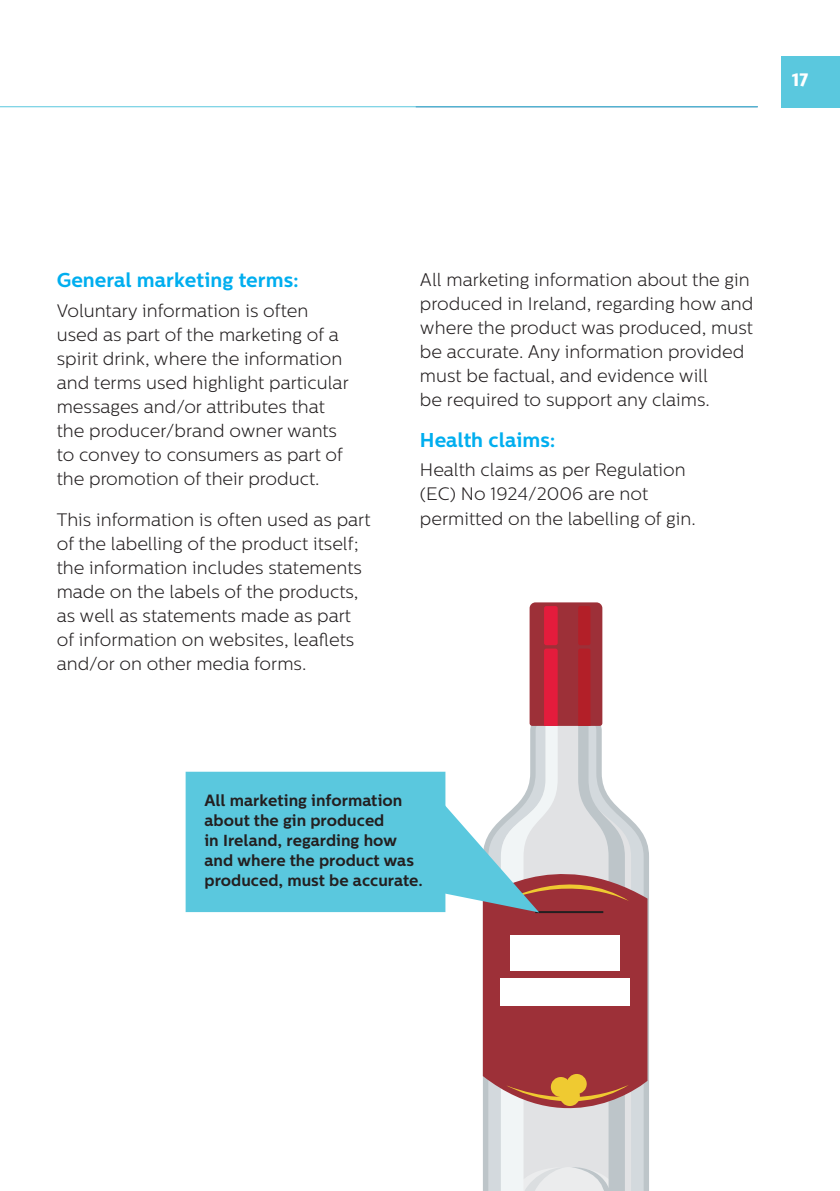
<style>
.page{position:relative;width:840px;height:1191px;background:#fff}
.page>*{position:absolute;margin:0;border:0;box-sizing:border-box;transform-origin:0 0}
.SUB_HEADER_1SH{font:700 20px "Centrale Sans";color:#00aeef}
.Body_sh_1{font:700 20px "Centrale Sans";color:#00aeef}
.Body_sh_1-2{font:300 18px/24px "Centrale Sans";color:#231f20}
.t1{font:700 18px "Astoria Sans";color:#fff}
.Body_sh_1-3{font:700 16px/20px "Centrale Sans";color:#231f20}
</style>
<div class="page">
<div style="left:781px;top:57px;width:58px;height:51px;background:#5ac8de"></div>
<hr style="left:0;top:106px;width:757px;height:1px;background:#5ac8de">
<svg style="left:630px;top:819px;width:18px;height:372px;background:#cdccd0"></svg>
<svg style="left:629px;top:843px;width:18px;height:302px;background:#af6c72"></svg>
<svg style="left:185px;top:602px;width:444px;height:589px"></svg>
<p class="t1" style="left:791px;top:69px;width:19px">17</p>
<p class="SUB_HEADER_1SH" style="left:57px;top:268px;width:243px">General marketing terms:</p>
<p class="Body_sh_1-2" style="left:57px;top:299px;width:293px">Voluntary information is often used as part of the marketing of a spirit drink, where the information and terms used highlight particular messages and/or attributes that the producer/brand owner wants to convey to consumers as part of the promotion of their product.</p>
<p class="Body_sh_1-2" style="left:57px;top:508px;width:315px">This information is often used as part of the labelling of the product itself; the information includes statements made on the labels of the products, as well as statements made as part of information on websites, leaflets and/or on other media forms.</p>
<p class="Body_sh_1-2" style="left:420px;top:267px;width:335px">All marketing information about the gin produced in Ireland, regarding how and where the product was produced, must be accurate. Any information provided must be factual, and evidence will<br>be required to support any claims.</p>
<p class="Body_sh_1" style="left:420px;top:428px;width:137px">Health claims:</p>
<p class="Body_sh_1-2" style="left:420px;top:458px;width:277px">Health claims as per Regulation (EC) No 1924/2006 are not permitted on the labelling of gin.</p>
<p class="Body_sh_1-3" style="left:204px;top:791px;width:220px">All marketing information about the gin produced<br>in Ireland, regarding how and where the product was produced, must be accurate.</p>
</div>
